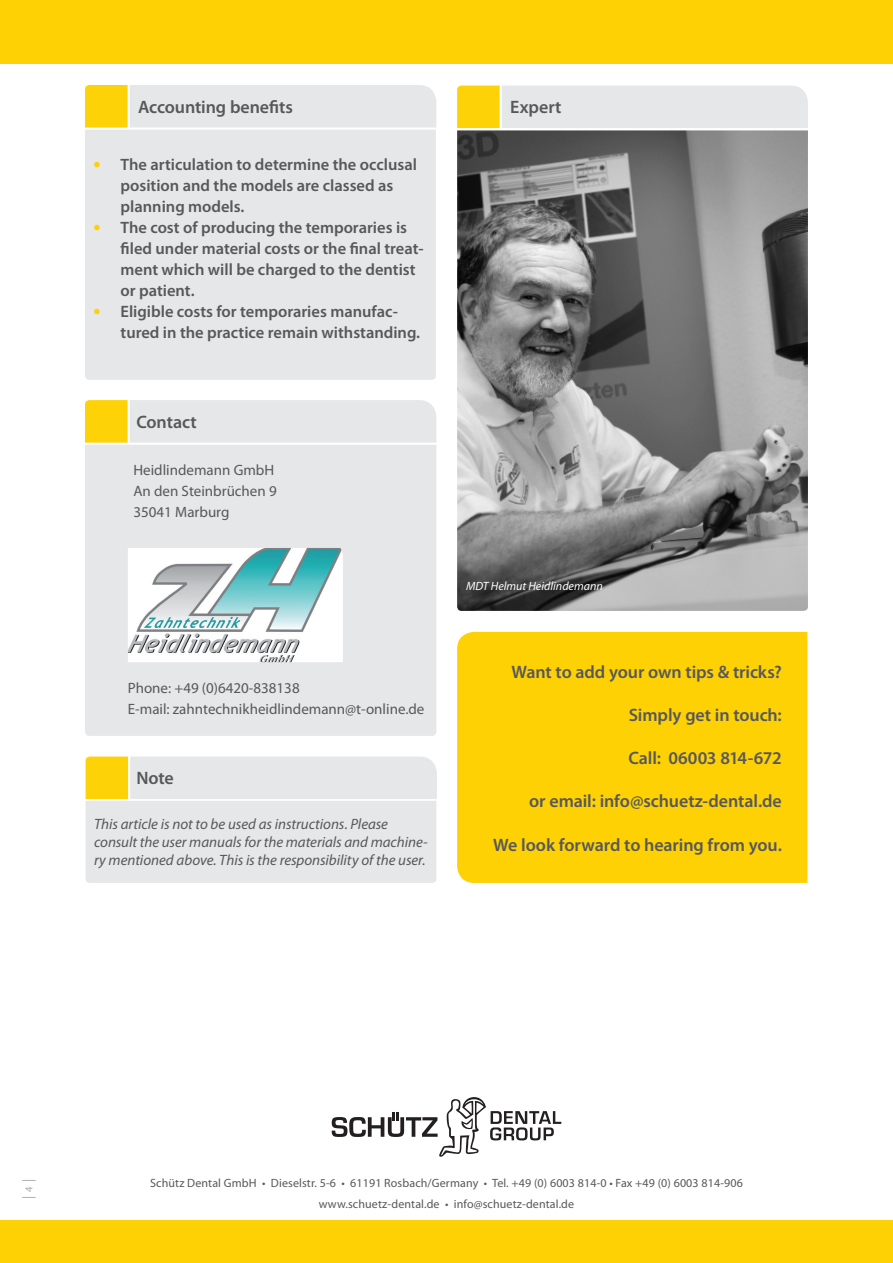
<style>
.page{position:relative;width:893px;height:1263px;background:#fff}
.page>*{position:absolute;margin:0;border:0;box-sizing:border-box;transform-origin:0 0}
.Störer_Text{font:600 18px "Myriad Pro";letter-spacing:-.005em;color:#57585a}
.Überschrift_Info-Ele{font:600 18px "Myriad Pro";letter-spacing:-.005em;color:#57585a}
.t1{font:600 16.5px/21px "Myriad Pro";color:#57585a}
.Störer_Text-2{font:italic 15px/18px "Myriad Pro";letter-spacing:-.005em;color:#57585a}
.Text_im_Info-Element{font:15px "Myriad Pro";color:#57585a}
.t2{font:13.5px "Myriad Pro";color:#a8a9ad}
.t3{font:12px "Myriad Pro";letter-spacing:.01em;color:#57585a}
.Bildunterschrift_wei{font:italic 12px "Myriad Pro";color:#fff}
.s1{font-weight:700;font-size:21px;color:#fed105}
.s2{font-size:10.5px}
</style>
<div class="page">
<div style="left:0;top:1220px;width:893px;height:43px;background:#fed105"></div>
<div style="left:0;top:0;width:893px;height:64px;background:#fed105"></div>
<svg style="left:332px;top:1097px;width:229px;height:60px"></svg>
<img style="left:457px;top:130px;width:351px;height:481px">
<svg style="left:457px;top:86px;width:351px;height:42px"></svg>
<div style="left:85px;top:445px;width:351px;height:291px;background:#e6e7e9"></div>
<svg style="left:85px;top:400px;width:351px;height:43px"></svg>
<img style="left:128px;top:548px;width:215px;height:114px">
<div style="left:85px;top:130px;width:351px;height:250px;background:#e6e7e9"></div>
<svg style="left:85px;top:85px;width:351px;height:43px"></svg>
<div style="left:457px;top:632px;width:350px;height:251px;background:#fed105"></div>
<div style="left:86px;top:756px;width:351px;height:127px;background:#e6e7e9"></div>
<p class="Überschrift_Info-Ele" style="left:138px;top:95px;width:156px">Accounting benefits</p>
<p class="t1" style="left:121px;top:153px;width:298px;text-indent:-27px"><span class="s1">•</span> The articulation to determine the occlusal position and the models are classed as planning models.</p>
<p class="t1" style="left:121px;top:216px;width:305px;text-indent:-27px"><span class="s1">•</span> The cost of producing the temporaries is filed under material costs or the final treat&shy;ment which will be charged to the dentist or patient.</p>
<p class="t1" style="left:121px;top:300px;width:301px;text-indent:-27px"><span class="s1">•</span> Eligible costs for temporaries manufac&shy;tured in the practice remain withstanding.</p>
<p class="Überschrift_Info-Ele" style="left:136px;top:410px;width:62px">Contact</p>
<p class="Text_im_Info-Element" style="left:134px;top:461px;width:142px">Heidlindemann GmbH</p>
<p class="Text_im_Info-Element" style="left:134px;top:482px;width:145px">An den Steinbrüchen 9</p>
<p class="Text_im_Info-Element" style="left:134px;top:503px;width:97px">35041 Marburg</p>
<p class="Text_im_Info-Element" style="left:128px;top:679px;width:173px">Phone: +49 (0)6420-838138</p>
<p class="Text_im_Info-Element" style="left:128px;top:700px;width:298px">E-mail: zahntechnikheidlindemann@t-online.de</p>
<p class="Überschrift_Info-Ele" style="left:136px;top:767px;width:39px">Note</p>
<p class="Störer_Text-2" style="left:94px;top:815px;width:335px">This article is not to be used as instructions. Please consult the user manuals for the materials and machine&shy;ry mentioned above. This is the responsibility of the user.</p>
<p class="Überschrift_Info-Ele" style="left:510px;top:96px;width:53px">Expert</p>
<p class="Bildunterschrift_wei" style="left:466px;top:578px;width:138px">MDT Helmut Heidlindemann</p>
<p class="Störer_Text" style="left:511px;top:660px;width:272px">Want to add your own tips &amp; tricks?</p>
<p class="Störer_Text" style="left:629px;top:703px;width:155px">Simply get in touch:</p>
<p class="Störer_Text" style="left:628px;top:747px;width:155px">Call: 06003 814-672</p>
<p class="Störer_Text" style="left:529px;top:790px;width:254px">or email: info@schuetz-dental.de</p>
<p class="Störer_Text" style="left:493px;top:833px;width:290px">We look forward to hearing from you.</p>
<p class="t2" style="left:20px;top:1199px;width:22px;rotate:-90deg">| <span class="s2">4</span> |</p>
<p class="t3" style="left:150px;top:1175px;width:594px">Schütz Dental GmbH • Dieselstr. 5-6 • 61191 Rosbach/Germany • Tel. +49 (0) 6003 814-0 • Fax +49 (0) 6003 814-906</p>
<p class="t3" style="left:319px;top:1196px;width:257px">www.schuetz-dental.de • info@schuetz-dental.de</p>
</div>
